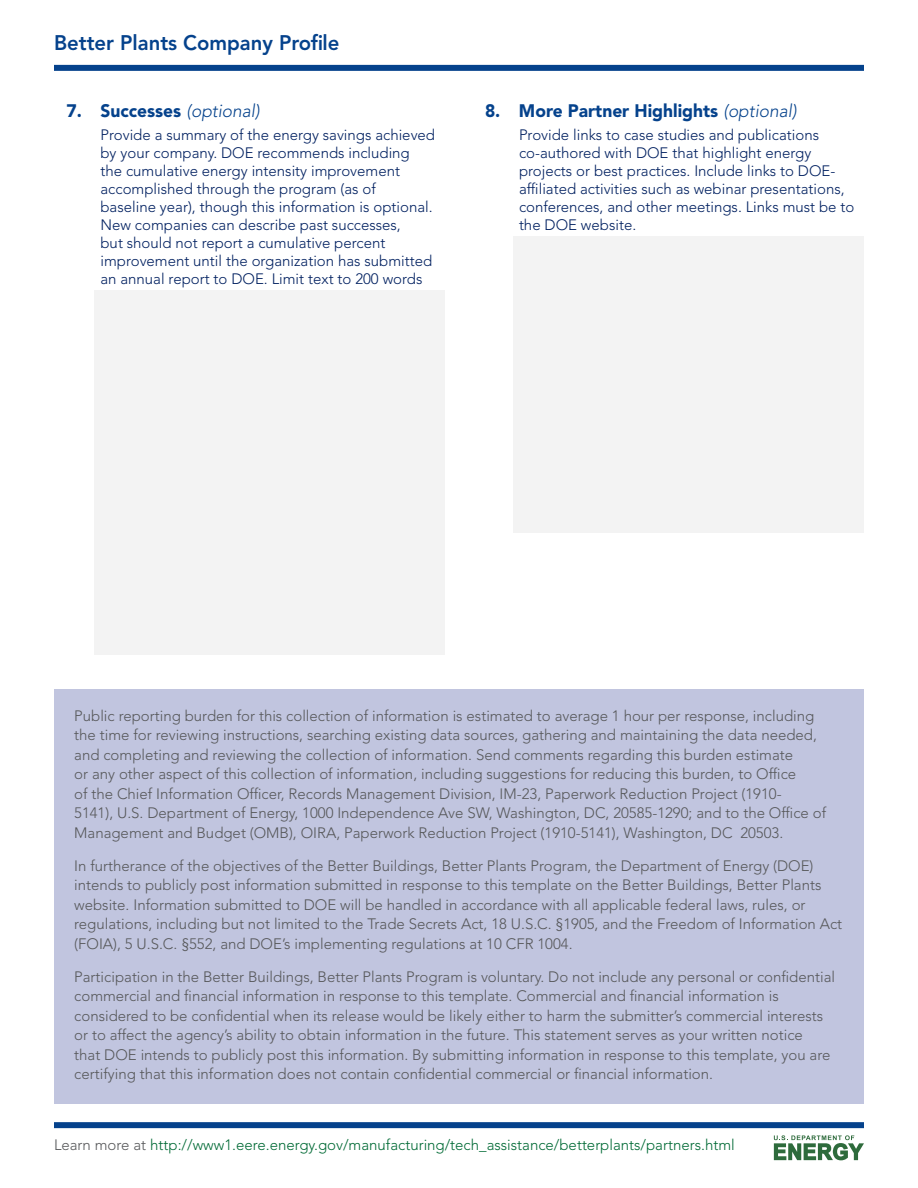
<style>
.page{position:relative;width:918px;height:1188px;background:#fff}
.page>*{position:absolute;margin:0;border:0;box-sizing:border-box;transform-origin:0 0}
.t1{font:800 21px "Avenir LT Std";color:#05428c}
.Body_Text_Head{font:900 18px "Avenir LT Std";color:#05428c}
.Body_Text_Head-2{font:italic 300 18px "Avenir LT Std";color:#05428c}
.Body_Text{font:300 15px/19.5px "Avenir LT Std";color:#57585a}
.subparagraph{font:300 15px/18px "Avenir LT Std";color:#002060}
.t2{font:300 15px "Avenir LT Std";color:#006a35}
.s1{font-weight:900;font-style:normal}
.s2{font-weight:300;font-style:italic}
.s3{color:#57585a}
</style>
<div class="page">
<div style="left:54px;top:1122px;width:810px;height:6px;background:#05428c"></div>
<svg style="left:774px;top:1135px;width:90px;height:25px"></svg>
<div style="left:54px;top:65px;width:810px;height:6px;background:#05428c"></div>
<div style="left:94px;top:290px;width:352px;height:365px;background:#f3f3f3"></div>
<div style="left:54px;top:689px;width:810px;height:415px;background:#c1c5df"></div>
<div style="left:513px;top:236px;width:351px;height:297px;background:#f3f3f3"></div>
<h1 class="t1" style="left:54px;top:30px;width:287px">Better Plants Company Profile</h1>
<p class="Body_Text_Head" style="left:67px;top:100px;width:17px">7.</p>
<p class="Body_Text_Head-2" style="left:100px;top:100px;width:161px"><span class="s1">Successes</span> (optional)</p>
<p class="subparagraph" style="left:100px;top:126px;width:336px">Provide a summary of the energy savings achieved by your company. DOE recommends including the cumulative energy intensity improvement accomplished through the program (as of baseline year), though this information is optional.<br>New companies can describe past successes,<br>but should not report a cumulative percent improvement until the organization has submitted an annual report to DOE. Limit text to 200 words</p>
<p class="Body_Text_Head" style="left:485px;top:100px;width:17px">8.</p>
<p class="Body_Text_Head" style="left:519px;top:100px;width:279px">More Partner Highlights <span class="s2">(optional)</span></p>
<p class="subparagraph" style="left:519px;top:126px;width:337px">Provide links to case studies and publications co-authored with DOE that highlight energy projects or best practices. Include links to DOE&shy;affiliated activities such as webinar presentations, conferences, and other meetings. Links must be to the DOE website.</p>
<p class="Body_Text" style="left:74px;top:706px;width:753px">Public reporting burden for this collection of information is estimated to average 1 hour per response, including the time for reviewing instructions, searching existing data sources, gathering and maintaining the data needed, and completing and reviewing the collection of information. Send comments regarding this burden estimate<br>or any other aspect of this collection of information, including suggestions for reducing this burden, to Office<br>of the Chief Information Officer, Records Management Division, IM-23, Paperwork Reduction Project (1910-<br>5141), U.S. Department of Energy, 1000 Independence Ave SW, Washington, DC, 20585-1290; and to the Office of Management and Budget (OMB), OIRA, Paperwork Reduction Project (1910-5141), Washington, DC 20503.</p>
<p class="Body_Text" style="left:74px;top:856px;width:770px">In furtherance of the objectives of the Better Buildings, Better Plants Program, the Department of Energy (DOE) intends to publicly post information submitted in response to this template on the Better Buildings, Better Plants website. Information submitted to DOE will be handled in accordance with all applicable federal laws, rules, or regulations, including but not limited to the Trade Secrets Act, 18 U.S.C. §1905, and the Freedom of Information Act (FOIA), 5 U.S.C. §552, and DOE’s implementing regulations at 10 CFR 1004.</p>
<p class="Body_Text" style="left:74px;top:967px;width:762px">Participation in the Better Buildings, Better Plants Program is voluntary. Do not include any personal or confidential commercial and financial information in response to this template. Commercial and financial information is considered to be confidential when its release would be likely either to harm the submitter’s commercial interests or to affect the agency’s ability to obtain information in the future. This statement serves as your written notice<br>that DOE intends to publicly post this information. By submitting information in response to this template, you are certifying that this information does not contain confidential commercial or financial information.</p>
<p class="t2" style="left:54px;top:1136px;width:682px"><span class="s3">Learn more at</span> http://www1.eere.energy.gov/manufacturing/tech_assistance/betterplants/partners.html</p>
</div>
